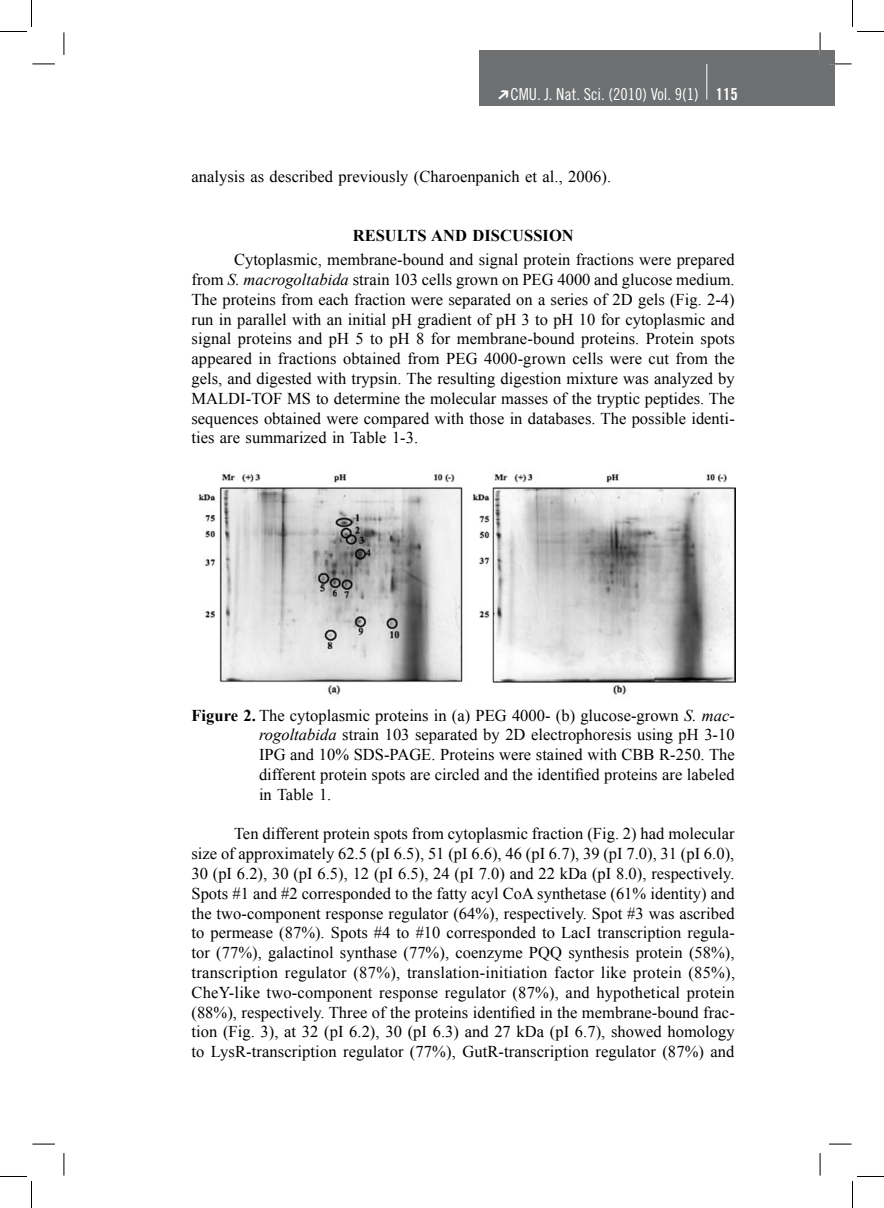
<style>
.page{position:relative;width:884px;height:1208px;background:#fff}
.page>*{position:absolute;margin:0;border:0;box-sizing:border-box;transform-origin:0 0}
.t1{font:16.5px/19.8px "Times New Roman";color:#000;text-align:justify}
.t2{font:16.5px "Trade Gothic Cond Eighteen";color:#fff}
.t3{font:700 16.5px "Times New Roman";letter-spacing:.005em;color:#000}
.s1{font-family:"Trade Gothic Bold Cond Twenty"}
.s2{font-style:italic}
.s3{font-weight:700}
</style>
<div class="page">
<div style="left:479px;top:50px;width:356px;height:55px;background:#6d6f71"></div>
<hr style="left:706px;top:64px;width:1px;height:36px;background:#fff">
<img style="left:198px;top:474px;width:537px;height:221px">
<hr style="left:829px;top:63px;width:22px;height:2px;background:#fff">
<hr style="left:819px;top:32px;width:2px;height:23px;background:#fff">
<svg style="left:32px;top:64px;width:23px;height:1px"></svg>
<svg style="left:829px;top:64px;width:22px;height:1px"></svg>
<svg style="left:32px;top:1144px;width:23px;height:1px"></svg>
<svg style="left:829px;top:1144px;width:22px;height:1px"></svg>
<svg style="left:64px;top:32px;width:1px;height:23px"></svg>
<svg style="left:64px;top:1153px;width:1px;height:22px"></svg>
<svg style="left:820px;top:32px;width:1px;height:23px"></svg>
<svg style="left:820px;top:1153px;width:1px;height:22px"></svg>
<svg style="left:0;top:0;width:32px;height:32px"></svg>
<svg style="left:0;top:1176px;width:32px;height:32px"></svg>
<svg style="left:852px;top:0;width:32px;height:32px"></svg>
<svg style="left:852px;top:1176px;width:32px;height:32px"></svg>
<p class="t2" style="left:510px;top:84px;width:229px">CMU. J. Nat. Sci. (2010) Vol. 9(1) <span class="s1">115</span></p>
<p class="t1" style="left:191px;top:166px;width:421px">analysis as described previously (Charoenpanich et al., 2006).</p>
<p class="t3" style="left:353px;top:224px;width:223px">RESULTS AND DISCUSSION</p>
<p class="t1" style="left:191px;top:249px;width:545px;text-indent:43px">Cytoplasmic, membrane-bound and signal protein fractions were prepared from <span class="s2">S. macrogoltabida</span> strain 103 cells grown on PEG 4000 and glucose medium.<br>The proteins from each fraction were separated on a series of 2D gels (Fig. 2-4) run in parallel with an initial pH gradient of pH 3 to pH 10 for cytoplasmic and signal proteins and pH 5 to pH 8 for membrane-bound proteins. Protein spots appeared in fractions obtained from PEG 4000-grown cells were cut from the gels, and digested with trypsin. The resulting digestion mixture was analyzed by MALDI-TOF MS to determine the molecular masses of the tryptic peptides. The sequences obtained were compared with those in databases. The possible identi&shy;ties are summarized in Table 1-3.</p>
<p class="t1" style="left:259px;top:705px;width:477px;text-indent:-67px"><span class="s3">Figure 2.</span> The cytoplasmic proteins in (a) PEG 4000- (b) glucose-grown <span class="s2">S. mac&shy;rogoltabida</span> strain 103 separated by 2D electrophoresis using pH 3-10<br>IPG and 10% SDS-PAGE. Proteins were stained with CBB R-250. The different protein spots are circled and the identified proteins are labeled in Table 1.</p>
<p class="t1" style="left:191px;top:824px;width:545px;text-indent:43px">Ten different protein spots from cytoplasmic fraction (Fig. 2) had molecular size of approximately 62.5 (pI 6.5), 51 (pI 6.6), 46 (pI 6.7), 39 (pI 7.0), 31 (pI 6.0), 30 (pI 6.2), 30 (pI 6.5), 12 (pI 6.5), 24 (pI 7.0) and 22 kDa (pI 8.0), respectively.<br>Spots #1 and #2 corresponded to the fatty acyl CoA synthetase (61% identity) and the two-component response regulator (64%), respectively. Spot #3 was ascribed to permease (87%). Spots #4 to #10 corresponded to LacI transcription regula&shy;tor (77%), galactinol synthase (77%), coenzyme PQQ synthesis protein (58%), transcription regulator (87%), translation-initiation factor like protein (85%), CheY-like two-component response regulator (87%), and hypothetical protein (88%), respectively. Three of the proteins identified in the membrane-bound frac&shy;tion (Fig. 3), at 32 (pI 6.2), 30 (pI 6.3) and 27 kDa (pI 6.7), showed homology to LysR-transcription regulator (77%), GutR-transcription regulator (87%) and</p>
</div>
